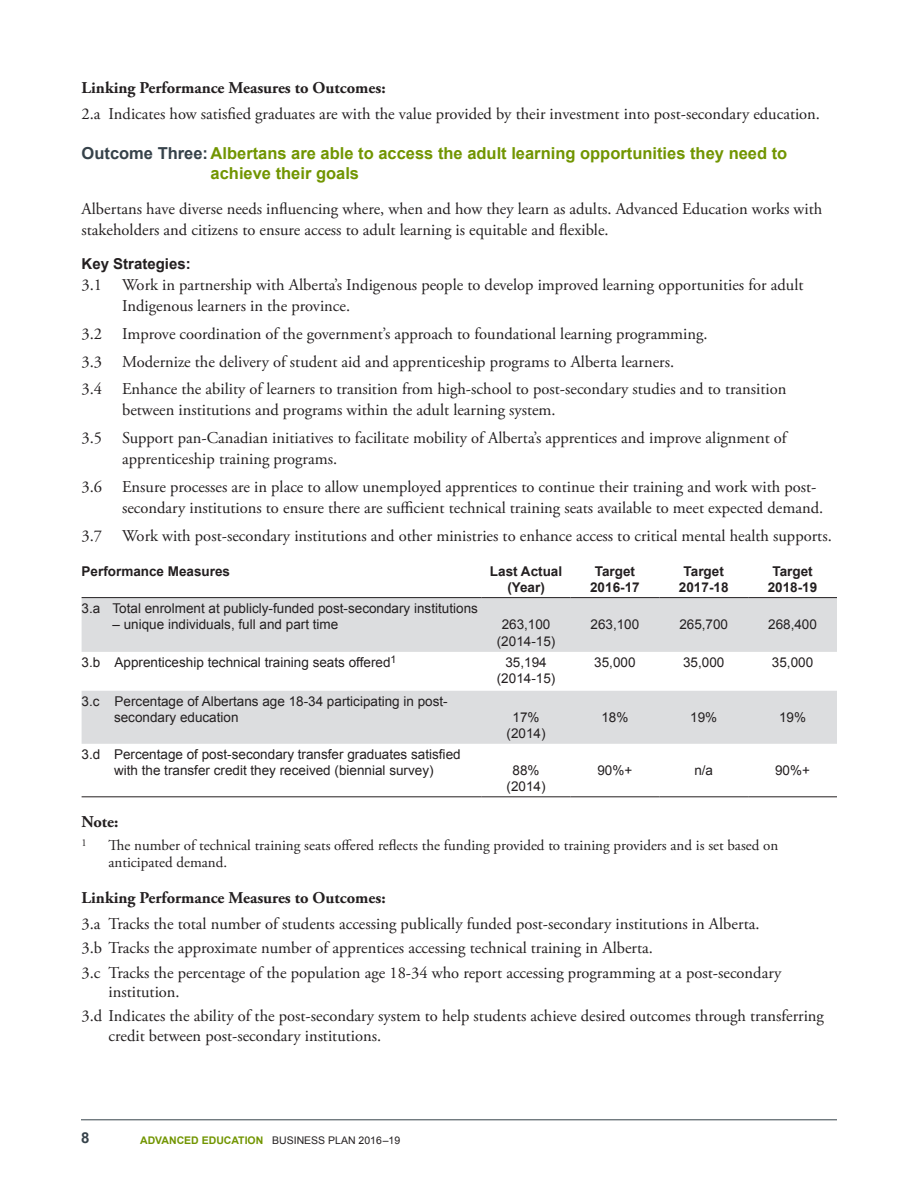
<style>
.page{position:relative;width:918px;height:1188px;background:#fff}
.page>*{position:absolute;margin:0;border:0;box-sizing:border-box;transform-origin:0 0}
.Key_Strategies_conte{font:16.5px/21px "Adobe Garamond Pro";color:#231f20}
.Linking_PM_-_number{font:16.5px/19.5px "Adobe Garamond Pro";color:#231f20}
.paragraph_text__last{font:16.5px/21px "Adobe Garamond Pro";color:#231f20}
.Outcome_Subh_2{font:700 16.5px/19.8px "Arial";color:#719500}
.Linking_PM_-_heading{font:700 16.5px "Adobe Garamond Pro";color:#231f20}
.Note_content{font:15px/16.5px "Adobe Garamond Pro";color:#231f20}
.Key_Strategies_headi{font:700 15px "Arial";color:#231f20}
.t1{font:700 15px "Arial";color:#36424a}
.L_column{font:13.5px/16.2px "Arial";color:#231f20}
.Data{font:13.5px "Arial";color:#231f20}
.Year_Header{font:700 13.5px "Arial";color:#231f20}
.Left_header{font:700 13.5px "Arial";color:#231f20}
.t2{font:10.5px "Arial";color:#231f20}
.Note_content-2{font:10.5px "Adobe Garamond Pro";color:#231f20}
.s1{color:#36424a}
.s2{font-weight:700;color:#719500}
</style>
<div class="page">
<svg style="left:82px;top:598px;width:755px;height:146px;fill:#dcdddf"></svg>
<hr style="left:82px;top:597px;width:400px;height:1px;background:#231f20">
<hr style="left:482px;top:597px;width:89px;height:1px;background:#231f20">
<hr style="left:571px;top:597px;width:88px;height:1px;background:#231f20">
<hr style="left:659px;top:597px;width:89px;height:1px;background:#231f20">
<hr style="left:748px;top:597px;width:89px;height:1px;background:#231f20">
<hr style="left:82px;top:796px;width:400px;height:1px;background:#231f20">
<hr style="left:482px;top:796px;width:89px;height:1px;background:#231f20">
<hr style="left:571px;top:796px;width:88px;height:1px;background:#231f20">
<hr style="left:659px;top:796px;width:89px;height:1px;background:#231f20">
<hr style="left:748px;top:796px;width:89px;height:1px;background:#231f20">
<hr style="left:81px;top:1119px;width:756px;height:1px;background:#36424a">
<p class="Linking_PM_-_heading" style="left:82px;top:78px;width:306px">Linking Performance Measures to Outcomes:</p>
<p class="Linking_PM_-_number" style="left:82px;top:105px;width:740px">2.a Indicates how satisfied graduates are with the value provided by their investment into post-secondary education.</p>
<p class="Outcome_Subh_2" style="left:211px;top:144px;width:578px;text-indent:-129px"><span class="s1">Outcome Three:</span> Albertans are able to access the adult learning opportunities they need to achieve their goals</p>
<p class="paragraph_text__last" style="left:82px;top:198px;width:742px">Albertans have diverse needs influencing where, when and how they learn as adults. Advanced Education works with stakeholders and citizens to ensure access to adult learning is equitable and flexible.</p>
<p class="Key_Strategies_headi" style="left:82px;top:254px;width:111px">Key Strategies:</p>
<p class="Key_Strategies_conte" style="left:122px;top:275px;width:683px;text-indent:-40px">3.1 Work in partnership with Alberta’s Indigenous people to develop improved learning opportunities for adult<br>Indigenous learners in the province.</p>
<p class="Key_Strategies_conte" style="left:82px;top:324px;width:628px">3.2 Improve coordination of the government’s approach to foundational learning programming.</p>
<p class="Key_Strategies_conte" style="left:82px;top:351px;width:594px">3.3 Modernize the delivery of student aid and apprenticeship programs to Alberta learners.</p>
<p class="Key_Strategies_conte" style="left:122px;top:379px;width:666px;text-indent:-40px">3.4 Enhance the ability of learners to transition from high-school to post-secondary studies and to transition between institutions and programs within the adult learning system.</p>
<p class="Key_Strategies_conte" style="left:122px;top:428px;width:666px;text-indent:-40px">3.5 Support pan-Canadian initiatives to facilitate mobility of Alberta’s apprentices and improve alignment of apprenticeship training programs.</p>
<p class="Key_Strategies_conte" style="left:122px;top:477px;width:703px;text-indent:-40px">3.6 Ensure processes are in place to allow unemployed apprentices to continue their training and work with post&shy;secondary institutions to ensure there are sufficient technical training seats available to meet expected demand.</p>
<p class="Key_Strategies_conte" style="left:82px;top:525px;width:752px">3.7 Work with post-secondary institutions and other ministries to enhance access to critical mental health supports.</p>
<p class="Left_header" style="left:82px;top:562px;width:150px">Performance Measures</p>
<p class="Year_Header" style="left:490px;top:562px;width:74px">Last Actual</p>
<p class="Year_Header" style="left:507px;top:578px;width:39px">(Year)</p>
<p class="Year_Header" style="left:595px;top:562px;width:42px">Target</p>
<p class="Year_Header" style="left:590px;top:578px;width:51px">2016-17</p>
<p class="Year_Header" style="left:684px;top:562px;width:42px">Target</p>
<p class="Year_Header" style="left:679px;top:578px;width:51px">2017-18</p>
<p class="Year_Header" style="left:772px;top:562px;width:42px">Target</p>
<p class="Year_Header" style="left:768px;top:578px;width:51px">2018-19</p>
<p class="L_column" style="left:82px;top:601px;width:398px">3.a Total enrolment at publicly-funded post-secondary institutions</p>
<p class="L_column" style="left:113px;top:617px;width:227px">– unique individuals, full and part time</p>
<p class="Data" style="left:502px;top:616px;width:50px">263,100</p>
<p class="Data" style="left:497px;top:632px;width:60px">(2014-15)</p>
<p class="L_column" style="left:82px;top:654px;width:316px">3.b Apprenticeship technical training seats offered<sup>1</sup></p>
<p class="Data" style="left:505px;top:654px;width:43px">35,194</p>
<p class="Data" style="left:497px;top:670px;width:60px">(2014-15)</p>
<p class="L_column" style="left:114px;top:693px;width:335px;text-indent:-32px">3.c Percentage of Albertans age 18-34 participating in post&shy;secondary education</p>
<p class="L_column" style="left:82px;top:746px;width:381px;text-align:center">3.d Percentage of post-secondary transfer graduates satisfied with the transfer credit they received (biennial survey)</p>
<p class="Data" style="left:513px;top:709px;width:29px">17%</p>
<p class="Data" style="left:507px;top:725px;width:41px">(2014)</p>
<p class="Data" style="left:513px;top:762px;width:29px">88%</p>
<p class="Data" style="left:507px;top:778px;width:41px">(2014)</p>
<p class="Data" style="left:591px;top:616px;width:50px">263,100</p>
<p class="Data" style="left:679px;top:616px;width:50px">265,700</p>
<p class="Data" style="left:768px;top:616px;width:50px">268,400</p>
<p class="Data" style="left:594px;top:654px;width:43px">35,000</p>
<p class="Data" style="left:683px;top:654px;width:43px">35,000</p>
<p class="Data" style="left:772px;top:654px;width:43px">35,000</p>
<p class="Data" style="left:601px;top:709px;width:29px">18%</p>
<p class="Data" style="left:690px;top:709px;width:29px">19%</p>
<p class="Data" style="left:779px;top:709px;width:29px">19%</p>
<p class="Data" style="left:597px;top:762px;width:36px">90%+</p>
<p class="Data" style="left:694px;top:762px;width:20px">n/a</p>
<p class="Data" style="left:775px;top:762px;width:36px">90%+</p>
<p class="Linking_PM_-_heading" style="left:82px;top:812px;width:38px">Note:</p>
<p class="Note_content-2" style="left:82px;top:836px;width:7px">1</p>
<p class="Note_content" style="left:109px;top:838px;width:671px">The number of technical training seats offered reflects the funding provided to training providers and is set based on anticipated demand.</p>
<p class="Linking_PM_-_heading" style="left:82px;top:889px;width:306px">Linking Performance Measures to Outcomes:</p>
<p class="Linking_PM_-_number" style="left:82px;top:915px;width:679px">3.a Tracks the total number of students accessing publically funded post-secondary institutions in Alberta.</p>
<p class="Linking_PM_-_number" style="left:82px;top:939px;width:573px">3.b Tracks the approximate number of apprentices accessing technical training in Alberta.</p>
<p class="Linking_PM_-_number" style="left:109px;top:963px;width:674px;text-indent:-27px">3.c Tracks the percentage of the population age 18-34 who report accessing programming at a post-secondary institution.</p>
<p class="Linking_PM_-_number" style="left:109px;top:1007px;width:717px;text-indent:-27px">3.d Indicates the ability of the post-secondary system to help students achieve desired outcomes through transferring credit between post-secondary institutions.</p>
<p class="t1" style="left:81px;top:1127px;width:10px">8</p>
<p class="t2" style="left:140px;top:1133px;width:262px"><span class="s2">ADVANCED EDUCATION</span> BUSINESS PLAN 2016 –19</p>
</div>
